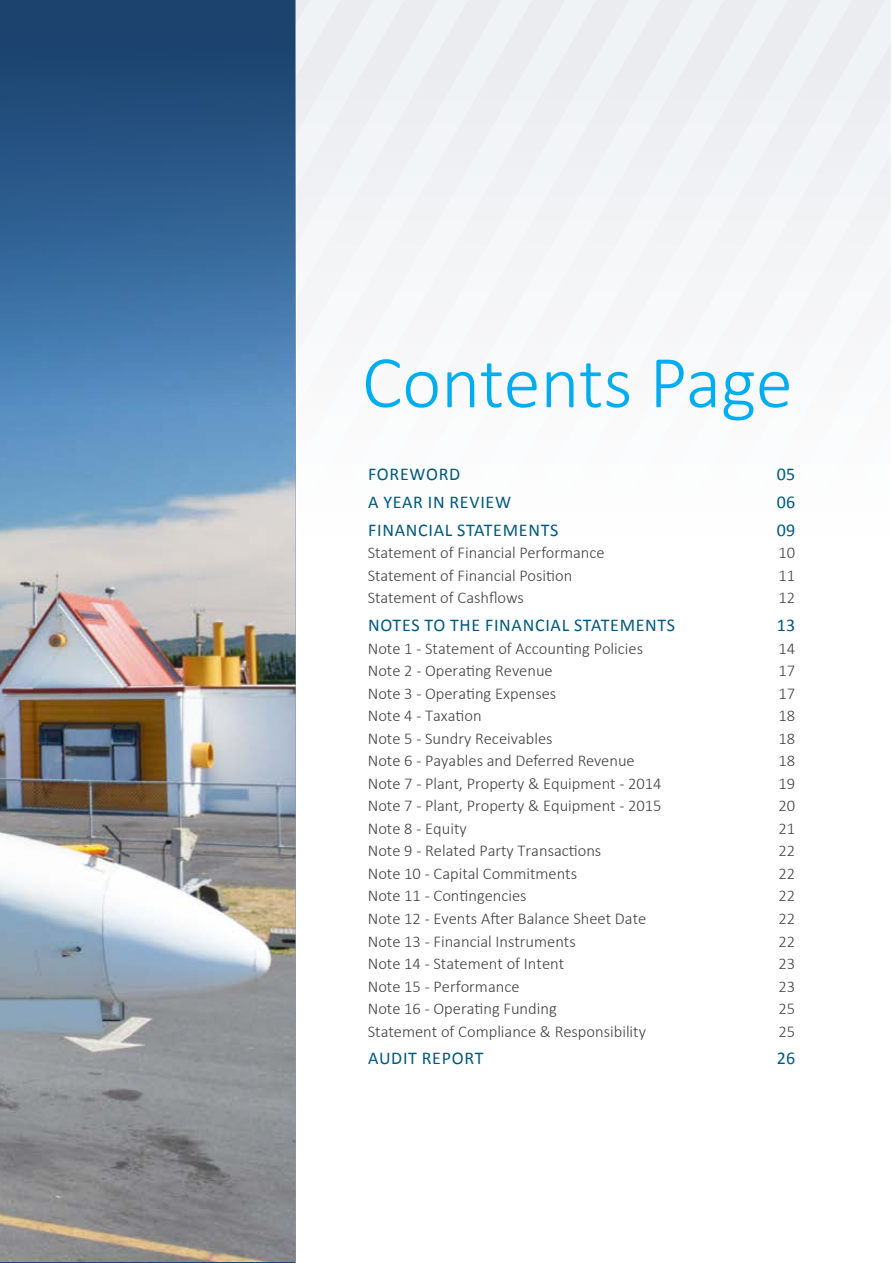
<style>
.page{position:relative;width:893px;height:1263px;background:#fff}
.page>*{position:absolute;margin:0;border:0;box-sizing:border-box;transform-origin:0 0}
.t1{font:300 75px "Calibri";letter-spacing:-.005em;color:#00aeef}
.t2{font:18px "Calibri";letter-spacing:.04em;color:#00597b}
.t3{font:300 16.5px "Calibri";color:#414042}
</style>
<div class="page">
<div style="left:0;top:0;width:296px;height:1263px;background:#1c436e"></div>
<img style="left:0;top:91px;width:296px;height:1171px">
<svg style="left:886px;top:0;width:5px;height:293px"></svg>
<svg style="left:294px;top:0;width:166px;height:575px"></svg>
<div style="left:294px;top:0;width:145px;height:245px;background:#eff3f5"></div>
<div style="left:460px;top:0;width:426px;height:293px;background:#f0f3f5"></div>
<h1 class="t1" style="left:362px;top:336px;width:432px">Contents Page</h1>
<p class="t2" style="left:368px;top:462px;width:94px">FOREWORD</p>
<p class="t2" style="left:777px;top:462px;width:20px">05</p>
<p class="t2" style="left:368px;top:490px;width:144px">A YEAR IN REVIEW</p>
<p class="t2" style="left:777px;top:490px;width:20px">06</p>
<p class="t2" style="left:368px;top:518px;width:192px">FINANCIAL STATEMENTS</p>
<p class="t2" style="left:777px;top:518px;width:20px">09</p>
<p class="t3" style="left:368px;top:543px;width:238px">Statement of Financial Performance</p>
<p class="t3" style="left:778px;top:543px;width:18px">10</p>
<p class="t3" style="left:368px;top:565px;width:206px">Statement of Financial Position</p>
<p class="t3" style="left:778px;top:565px;width:18px">11</p>
<p class="t3" style="left:368px;top:588px;width:157px">Statement of Cashflows</p>
<p class="t3" style="left:778px;top:588px;width:18px">12</p>
<p class="t2" style="left:368px;top:614px;width:309px">NOTES TO THE FINANCIAL STATEMENTS</p>
<p class="t2" style="left:777px;top:614px;width:20px">13</p>
<p class="t3" style="left:368px;top:638px;width:277px">Note 1 - Statement of Accounting Policies</p>
<p class="t3" style="left:778px;top:638px;width:18px">14</p>
<p class="t3" style="left:368px;top:661px;width:186px">Note 2 - Operating Revenue</p>
<p class="t3" style="left:778px;top:661px;width:18px">17</p>
<p class="t3" style="left:368px;top:683px;width:190px">Note 3 - Operating Expenses</p>
<p class="t3" style="left:778px;top:683px;width:18px">17</p>
<p class="t3" style="left:368px;top:706px;width:115px">Note 4 - Taxation</p>
<p class="t3" style="left:778px;top:706px;width:18px">18</p>
<p class="t3" style="left:368px;top:728px;width:186px">Note 5 - Sundry Receivables</p>
<p class="t3" style="left:778px;top:728px;width:18px">18</p>
<p class="t3" style="left:368px;top:751px;width:268px">Note 6 - Payables and Deferred Revenue</p>
<p class="t3" style="left:778px;top:751px;width:18px">18</p>
<p class="t3" style="left:368px;top:773px;width:295px">Note 7 - Plant, Property &amp; Equipment - 2014</p>
<p class="t3" style="left:778px;top:773px;width:18px">19</p>
<p class="t3" style="left:368px;top:796px;width:295px">Note 7 - Plant, Property &amp; Equipment - 2015</p>
<p class="t3" style="left:778px;top:796px;width:18px">20</p>
<p class="t3" style="left:368px;top:818px;width:100px">Note 8 - Equity</p>
<p class="t3" style="left:778px;top:818px;width:18px">21</p>
<p class="t3" style="left:368px;top:841px;width:235px">Note 9 - Related Party Transactions</p>
<p class="t3" style="left:778px;top:841px;width:18px">22</p>
<p class="t3" style="left:368px;top:863px;width:211px">Note 10 - Capital Commitments</p>
<p class="t3" style="left:778px;top:863px;width:18px">22</p>
<p class="t3" style="left:368px;top:886px;width:160px">Note 11 - Contingencies</p>
<p class="t3" style="left:778px;top:886px;width:18px">22</p>
<p class="t3" style="left:368px;top:908px;width:280px">Note 12 - Events After Balance Sheet Date</p>
<p class="t3" style="left:778px;top:908px;width:18px">22</p>
<p class="t3" style="left:368px;top:931px;width:209px">Note 13 - Financial Instruments</p>
<p class="t3" style="left:778px;top:931px;width:18px">22</p>
<p class="t3" style="left:368px;top:953px;width:198px">Note 14 - Statement of Intent</p>
<p class="t3" style="left:778px;top:953px;width:18px">23</p>
<p class="t3" style="left:368px;top:976px;width:153px">Note 15 - Performance</p>
<p class="t3" style="left:778px;top:976px;width:18px">23</p>
<p class="t3" style="left:368px;top:998px;width:190px">Note 16 - Operating Funding</p>
<p class="t3" style="left:778px;top:998px;width:18px">25</p>
<p class="t3" style="left:368px;top:1021px;width:280px">Statement of Compliance &amp; Responsibility</p>
<p class="t3" style="left:778px;top:1021px;width:18px">25</p>
<p class="t2" style="left:368px;top:1047px;width:117px">AUDIT REPORT</p>
<p class="t2" style="left:777px;top:1047px;width:20px">26</p>
</div>
